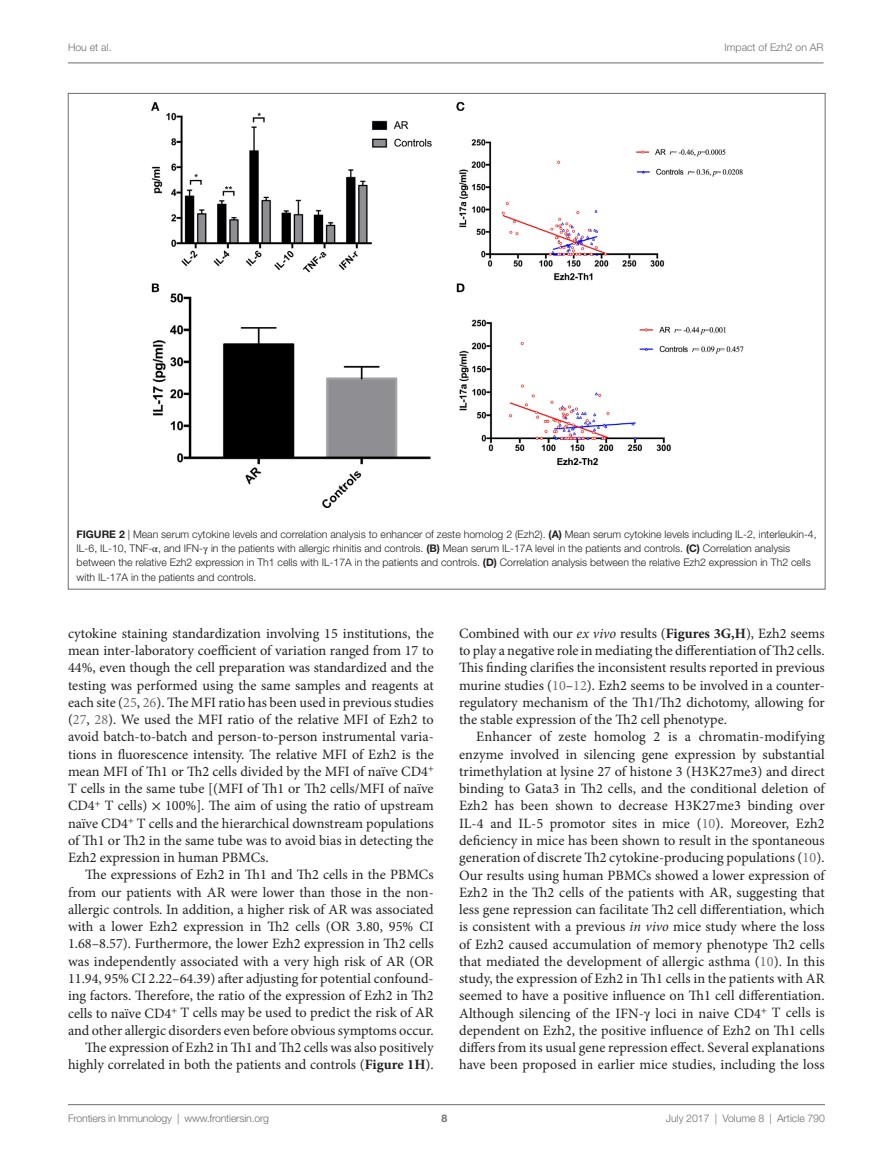
<style>
.page{position:relative;width:893px;height:1170px;background:#fff}
.page>*{position:absolute;margin:0;border:0;box-sizing:border-box;transform-origin:0 0}
.t1{font:14.25px/17.2px "Minion Pro";color:#231f20;text-align:justify}
.t2{font:300 10.5px/14.2px "Helvetica Neue LT Std";color:#231f20}
.t3{font:300 10.5px "Helvetica Neue LT Std";letter-spacing:-.005em;color:#6c6d70}
.t4{font:700 10.5px "Helvetica Neue LT Std";color:#6c6d70}
.s1{font-weight:700}
.s2{font-family:"STIX General";font-weight:400}
.s3{color:#6c6d70}
.s4{font-family:"STIX General"}
.s5{font-style:italic}
</style>
<div class="page">
<img style="left:151px;top:102px;width:593px;height:406px">
<hr style="left:68px;top:63px;width:756px;height:1px;background:#6c6d70">
<hr style="left:68px;top:1104px;width:757px;height:1px;background:#6c6d70">
<p class="t3" style="left:68px;top:41px;width:45px">Hou et al.</p>
<p class="t3" style="left:724px;top:41px;width:101px">Impact of Ezh2 on AR</p>
<p class="t2" style="left:77px;top:527px;width:741px"><span class="s1">FIGURE 2</span> | Mean serum cytokine levels and correlation analysis to enhancer of zeste homolog 2 (Ezh2). <span class="s1">(A)</span> Mean serum cytokine levels including IL-2, interleukin-4, IL-6, IL-10, TNF-<span class="s2">α</span>, and IFN-<span class="s2">γ</span> in the patients with allergic rhinitis and controls. <span class="s1">(B)</span> Mean serum IL-17A level in the patients and controls. <span class="s1">(C)</span> Correlation analysis between the relative Ezh2 expression in Th1 cells with IL-17A in the patients and controls. <span class="s1">(D)</span> Correlation analysis between the relative Ezh2 expression in Th2 cells with IL-17A in the patients and controls.</p>
<p class="t1" style="left:68px;top:624px;width:367px">cytokine staining standardization involving 15 institutions, the mean inter-laboratory coefficient of variation ranged from 17 to 44%, even though the cell preparation was standardized and the testing was performed using the same samples and reagents at each site (<span class="s3">25</span>, <span class="s3">26</span>). The MFI ratio has been used in previous studies (<span class="s3">27</span>, <span class="s3">28</span>). We used the MFI ratio of the relative MFI of Ezh2 to avoid batch-to-batch and person-to-person instrumental varia&shy;tions in fluorescence intensity. The relative MFI of Ezh2 is the mean MFI of Th1 or Th2 cells divided by the MFI of naïve CD4<sup>+ </sup>T cells in the same tube [(MFI of Th1 or Th2 cells/MFI of naïve CD4<sup>+</sup> T cells) <span class="s4">×</span> 100%]. The aim of using the ratio of upstream naïve CD4<sup>+</sup> T cells and the hierarchical downstream populations of Th1 or Th2 in the same tube was to avoid bias in detecting the Ezh2 expression in human PBMCs.</p>
<p class="t1" style="left:68px;top:866px;width:367px;text-align:right">The expressions of Ezh2 in Th1 and Th2 cells in the PBMCs from our patients with AR were lower than those in the non&shy;allergic controls. In addition, a higher risk of AR was associated with a lower Ezh2 expression in Th2 cells (OR 3.80, 95% CI 1.68–8.57). Furthermore, the lower Ezh2 expression in Th2 cells was independently associated with a very high risk of AR (OR 11.94, 95% CI 2.22–64.39) after adjusting for potential confound&shy;ing factors. Therefore, the ratio of the expression of Ezh2 in Th2 cells to naïve CD4<sup>+</sup> T cells may be used to predict the risk of AR and other allergic disorders even before obvious symptoms occur.<br>The expression of Ezh2 in Th1 and Th2 cells was also positively highly correlated in both the patients and controls (<span class="s1">Figure 1H</span>).</p>
<p class="t1" style="left:459px;top:624px;width:367px">Combined with our <span class="s5">ex vivo</span> results (<span class="s1">Figures 3G,H</span>), Ezh2 seems to play a negative role in mediating the differentiation of Th2 cells.<br>This finding clarifies the inconsistent results reported in previous murine studies (<span class="s3">10</span>–<span class="s3">12</span>). Ezh2 seems to be involved in a counter&shy;regulatory mechanism of the Th1/Th2 dichotomy, allowing for the stable expression of the Th2 cell phenotype.</p>
<p class="t1" style="left:459px;top:728px;width:367px;text-indent:17px">Enhancer of zeste homolog 2 is a chromatin-modifying enzyme involved in silencing gene expression by substantial trimethylation at lysine 27 of histone 3 (H3K27me3) and direct binding to Gata3 in Th2 cells, and the conditional deletion of Ezh2 has been shown to decrease H3K27me3 binding over IL-4 and IL-5 promotor sites in mice (<span class="s3">10</span>). Moreover, Ezh2 deficiency in mice has been shown to result in the spontaneous generation of discrete Th2 cytokine-producing populations (<span class="s3">10</span>).<br>Our results using human PBMCs showed a lower expression of Ezh2 in the Th2 cells of the patients with AR, suggesting that less gene repression can facilitate Th2 cell differentiation, which is consistent with a previous <span class="s5">in vivo</span> mice study where the loss of Ezh2 caused accumulation of memory phenotype Th2 cells that mediated the development of allergic asthma (<span class="s3">10</span>). In this study, the expression of Ezh2 in Th1 cells in the patients with AR seemed to have a positive influence on Th1 cell differentiation.<br>Although silencing of the IFN-<span class="s4">γ</span> loci in naive CD4<sup>+</sup> T cells is dependent on Ezh2, the positive influence of Ezh2 on Th1 cells differs from its usual gene repression effect. Several explanations have been proposed in earlier mice studies, including the loss</p>
<p class="t3" style="left:68px;top:1111px;width:203px">Frontiers in Immunology | www.frontiersin.org</p>
<p class="t3" style="left:666px;top:1111px;width:161px">July 2017 | Volume 8 | Article 790</p>
<p class="t4" style="left:441px;top:1111px;width:7px">8</p>
</div>
